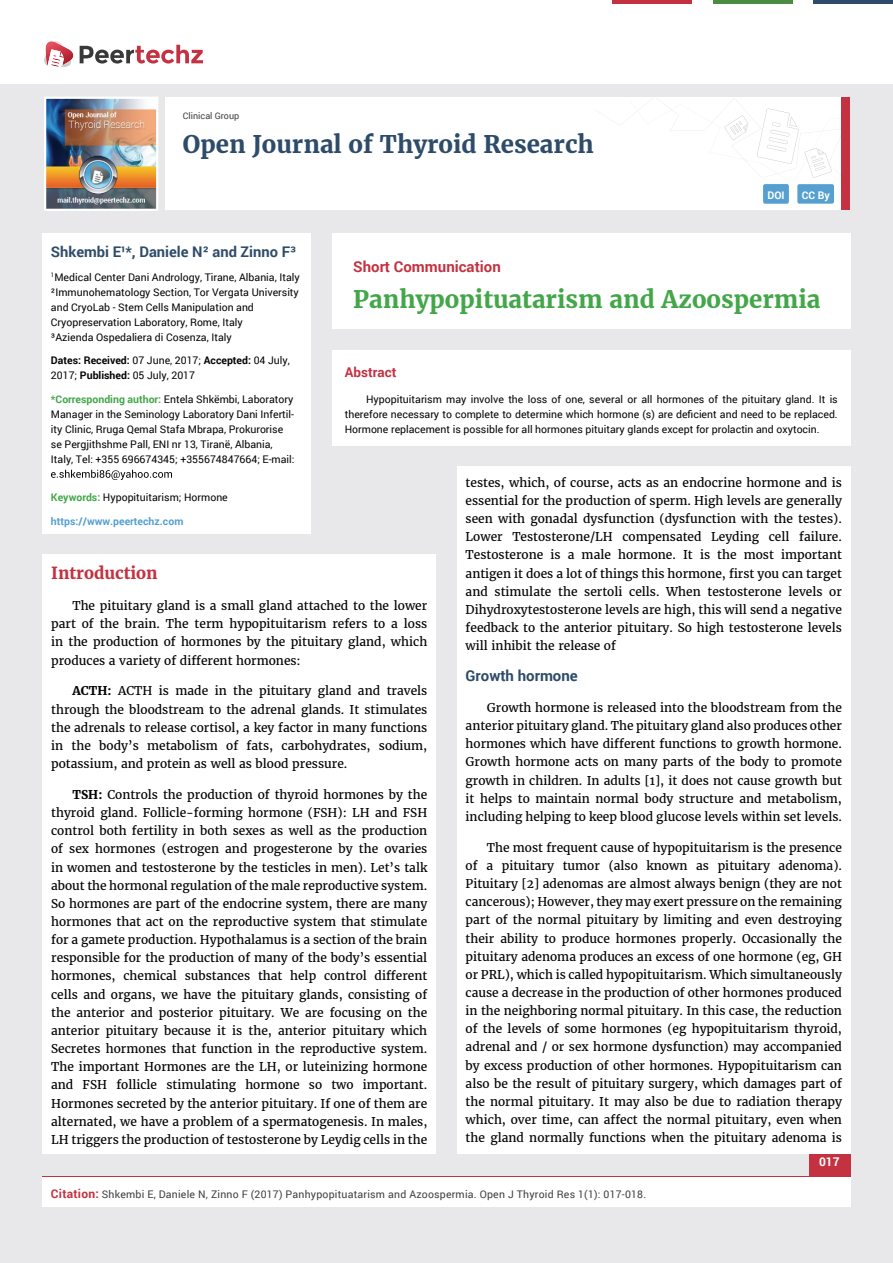
<style>
.page{position:relative;width:893px;height:1263px;background:#e8e8ea}
.page>*{position:absolute;margin:0;border:0;box-sizing:border-box;transform-origin:0 0}
.t1{font:700 24px "Merriweather";color:#43a74a}
.t2{font:700 24px "Merriweather";color:#2e4c69}
.t3{font:700 16.5px "Merriweather";color:#c43241}
.t4{font:700 15px "Roboto";color:#c43241}
.t5{font:700 15px "Roboto";color:#2e4c69}
.t6{font:700 14.7px "Roboto";color:#2e4c69}
.t7{font:700 13.5px "Roboto";color:#c43241}
.t8{font:12px/18.1px "Merriweather";color:#040503;text-align:justify}
.t9{font:700 12px "Roboto";color:#fff}
.t10{font:10.5px/15px "Roboto";color:#040503}
.t11{font:10.5px "Roboto";letter-spacing:.02em;color:#413f41}
.t12{font:700 10.5px "Roboto";color:#56a0d1}
.t13{font:700 10.5px "Roboto";color:#fff}
.t14{font:9px "Roboto";color:#413f41}
.s1{font-weight:700}
.s2{font-weight:700;color:#43a74a}
.s3{font-weight:700;font-size:12px;color:#c43241}
</style>
<div class="page">
<div style="left:165px;top:98px;width:684px;height:112px;background:#fff"></div>
<svg style="left:596px;top:100px;width:245px;height:78px"></svg>
<div style="left:841px;top:98px;width:8px;height:112px;background:#c43241"></div>
<img style="left:44px;top:97px;width:114px;height:114px">
<div style="left:0;top:0;width:893px;height:83px;background:#fff"></div>
<svg style="left:44px;top:41px;width:159px;height:27px"></svg>
<div style="left:763px;top:184px;width:26px;height:20px;background:#56a0d1;border-radius:2px"></div>
<div style="left:797px;top:184px;width:37px;height:20px;background:#56a0d1;border-radius:2px"></div>
<hr style="left:713px;top:0;width:79px;height:3px;background:#4b8c42">
<hr style="left:612px;top:0;width:80px;height:3px;background:#c43241">
<hr style="left:813px;top:0;width:80px;height:3px;background:#2e4c69">
<div style="left:809px;top:1154px;width:41px;height:48px;background:#c43241"></div>
<div style="left:42px;top:1177px;width:809px;height:30px;background:#fff"></div>
<div style="left:332px;top:350px;width:518px;height:95px;background:#fff"></div>
<div style="left:332px;top:233px;width:518px;height:96px;background:#fff"></div>
<div style="left:42px;top:233px;width:269px;height:300px;background:#fff"></div>
<svg style="left:51px;top:470px;width:121px;height:10px"></svg>
<div style="left:43px;top:554px;width:393px;height:600px;background:#fff"></div>
<div style="left:457px;top:467px;width:393px;height:687px;background:#fff"></div>
<p class="t14" style="left:183px;top:110px;width:58px">Clinical Group</p>
<h1 class="t2" style="left:183px;top:129px;width:412px">Open Journal of Thyroid Research</h1>
<p class="t13" style="left:767px;top:188px;width:19px">DOI</p>
<p class="t13" style="left:802px;top:188px;width:29px">CC By</p>
<p class="t6" style="left:51px;top:242px;width:247px">Shkembi E¹*, Daniele N² and Zinno F³</p>
<p class="t10" style="left:51px;top:269px;width:250px"><sup>1</sup>Medical Center Dani Andrology, Tirane, Albania, Italy ²Immunohematology Section, Tor Vergata University and CryoLab - Stem Cells Manipulation and Cryopreservation Laboratory, Rome, Italy<br>³Azienda Ospedaliera di Cosenza, Italy</p>
<p class="t10" style="left:51px;top:353px;width:240px"><span class="s1">Dates: Received:</span> 07 June, 2017; <span class="s1">Accepted:</span> 04 July,<br>2017; <span class="s1">Published:</span> 05 July, 2017</p>
<p class="t10" style="left:51px;top:391px;width:245px"><span class="s2">*Corresponding author:</span> Entela Shkëmbi, Laboratory Manager in the Seminology Laboratory Dani Infertil&shy;ity Clinic, Rruga Qemal Stafa Mbrapa, Prokurorise se Pergjithshme Pall, ENI nr 13, Tiranë, Albania, Italy, Tel: +355 696674345; +355674847664; E-mail:</p>
<p class="t10" style="left:51px;top:490px;width:178px"><span class="s2">Keywords:</span> Hypopituitarism; Hormone</p>
<p class="t12" style="left:51px;top:514px;width:134px">https://www.peertechz.com</p>
<h2 class="t3" style="left:51px;top:563px;width:108px">Introduction</h2>
<p class="t8" style="left:51px;top:597px;width:378px;text-indent:21px">The pituitary gland is a small gland attached to the lower part of the brain. The term hypopituitarism refers to a loss in the production of hormones by the pituitary gland, which produces a variety of different hormones:</p>
<p class="t8" style="left:51px;top:682px;width:378px;text-indent:21px"><span class="s1">ACTH:</span> ACTH is made in the pituitary gland and travels through the bloodstream to the adrenal glands. It stimulates the adrenals to release cortisol, a key factor in many functions in the body’s metabolism of fats, carbohydrates, sodium, potassium, and protein as well as blood pressure.</p>
<p class="t8" style="left:51px;top:786px;width:378px;text-indent:21px"><span class="s1">TSH:</span> Controls the production of thyroid hormones by the thyroid gland. Follicle-forming hormone (FSH): LH and FSH control both fertility in both sexes as well as the production of sex hormones (estrogen and progesterone by the ovaries in women and testosterone by the testicles in men). Let’s talk about the hormonal regulation of the male reproductive system.<br>So hormones are part of the endocrine system, there are many hormones that act on the reproductive system that stimulate for a gamete production. Hypothalamus is a section of the brain responsible for the production of many of the body’s essential hormones, chemical substances that help control different cells and organs, we have the pituitary glands, consisting of the anterior and posterior pituitary. We are focusing on the anterior pituitary because it is the, anterior pituitary which Secretes hormones that function in the reproductive system.<br>The important Hormones are the LH, or luteinizing hormone and FSH follicle stimulating hormone so two important.<br>Hormones secreted by the anterior pituitary. If one of them are alternated, we have a problem of a spermatogenesis. In males, LH triggers the production of testosterone by Leydig cells in the</p>
<p class="t4" style="left:353px;top:256px;width:149px">Short Communication</p>
<h1 class="t1" style="left:353px;top:284px;width:469px">Panhypopituatarism and Azoospermia</h1>
<p class="t7" style="left:345px;top:363px;width:53px">Abstract</p>
<p class="t10" style="left:345px;top:391px;width:494px;text-align:justify;text-indent:21px">Hypopituitarism may involve the loss of one, several or all hormones of the pituitary gland. It is therefore necessary to complete to determine which hormone (s) are deficient and need to be replaced.<br>Hormone replacement is possible for all hormones pituitary glands except for prolactin and oxytocin.</p>
<p class="t8" style="left:466px;top:474px;width:378px">testes, which, of course, acts as an endocrine hormone and is essential for the production of sperm. High levels are generally seen with gonadal dysfunction (dysfunction with the testes).<br>Lower Testosterone/LH compensated Leyding cell failure.<br>Testosterone is a male hormone. It is the most important antigen it does a lot of things this hormone, first you can target and stimulate the sertoli cells. When testosterone levels or Dihydroxytestosterone levels are high, this will send a negative feedback to the anterior pituitary. So high testosterone levels will inhibit the release of</p>
<p class="t5" style="left:466px;top:665px;width:114px">Growth hormone</p>
<p class="t8" style="left:466px;top:699px;width:378px;text-indent:21px">Growth hormone is released into the bloodstream from the anterior pituitary gland. The pituitary gland also produces other hormones which have different functions to growth hormone.<br>Growth hormone acts on many parts of the body to promote growth in children. In adults [1], it does not cause growth but it helps to maintain normal body structure and metabolism, including helping to keep blood glucose levels within set levels.</p>
<p class="t8" style="left:466px;top:839px;width:378px;text-indent:21px">The most frequent cause of hypopituitarism is the presence of a pituitary tumor (also known as pituitary adenoma).<br>Pituitary [2] adenomas are almost always benign (they are not cancerous); However, they may exert pressure on the remaining part of the normal pituitary by limiting and even destroying their ability to produce hormones properly. Occasionally the pituitary adenoma produces an excess of one hormone (eg, GH or PRL), which is called hypopituitarism. Which simultaneously cause a decrease in the production of other hormones produced in the neighboring normal pituitary. In this case, the reduction of the levels of some hormones (eg hypopituitarism thyroid, adrenal and / or sex hormone dysfunction) may accompanied by excess production of other hormones. Hypopituitarism can also be the result of pituitary surgery, which damages part of the normal pituitary. It may also be due to radiation therapy which, over time, can affect the normal pituitary, even when the gland normally functions when the pituitary adenoma is</p>
<p class="t11" style="left:51px;top:1187px;width:597px"><span class="s3">Citation:</span> Shkembi E, Daniele N, Zinno F (2017) Panhypopituatarism and Azoospermia. Open J Thyroid Res 1(1): 017-018.</p>
<p class="t9" style="left:819px;top:1154px;width:22px">017</p>
</div>
